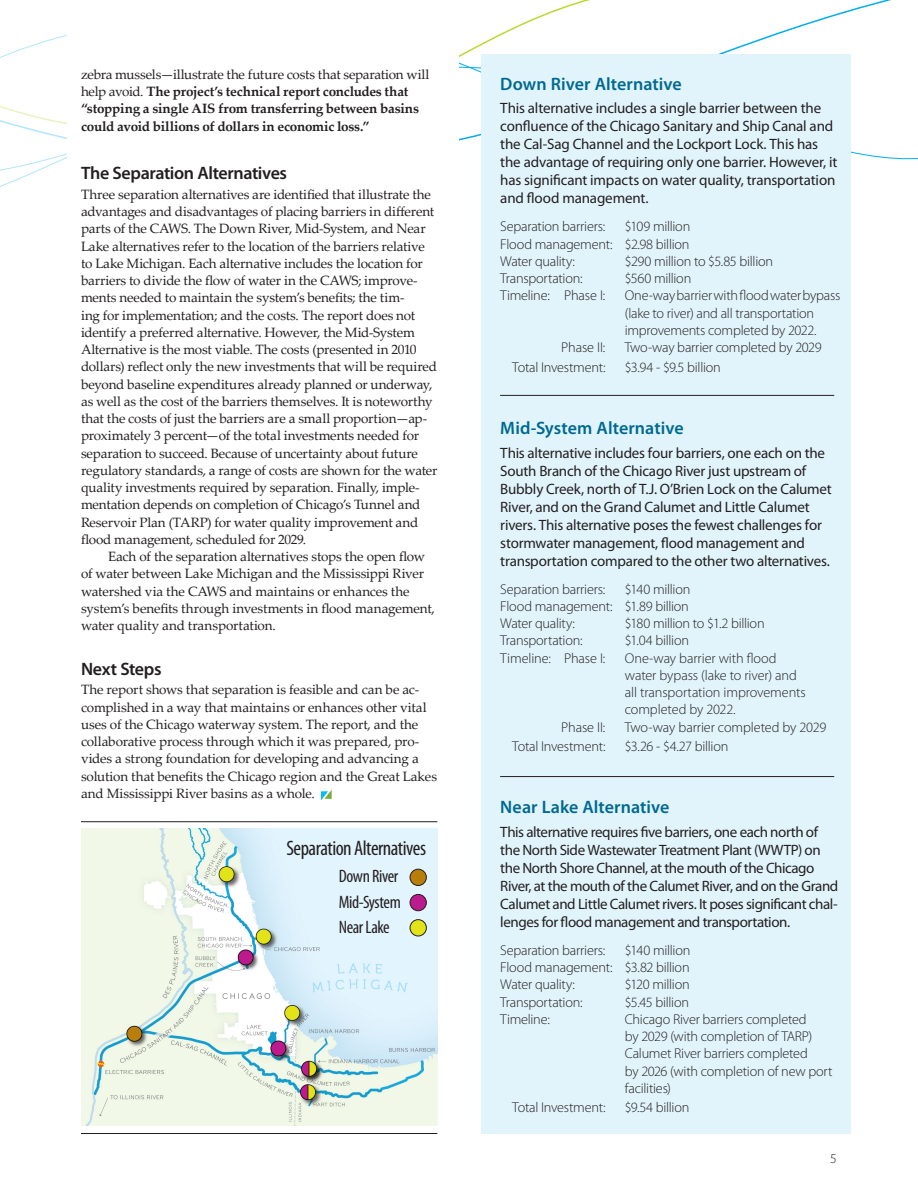
<style>
.page{position:relative;width:918px;height:1188px;background:#fff}
.page>*{position:absolute;margin:0;border:0;box-sizing:border-box;transform-origin:0 0}
.CAWS_photo_caption_P{font:condensed 21px "Myriad Pro";letter-spacing:-.025em;color:#231f20}
.CAWS_bodyHead_12pt_S{font:600 18px "Myriad Pro";letter-spacing:.005em;color:#006991}
.CAWS_bodyHead_12pt_S-2{font:600 18px "Myriad Pro";letter-spacing:-.02em;color:#231f20}
.CAWS_photo_caption_P-2{font:condensed 18px "Myriad Pro";letter-spacing:-.025em;color:#231f20}
.CAWS_body_Myriad_Pro{font:15px/18px "Myriad Pro";letter-spacing:-.015em;color:#231f20}
.CAWS_body_Myriad_Pro-2{font:300 14.25px/17.2px "Myriad Pro";letter-spacing:-.015em;color:#231f20}
.CAWS_body_Palatino{font:13.5px/17.2px "Palatino Linotype";letter-spacing:-.015em;color:#231f20}
.CAWS_body_Palatino-2{font:700 13.5px/17.2px "Palatino Linotype";letter-spacing:-.015em;color:#231f20}
.CAWS_body_Myriad_Pro-3{font:300 13.5px "Myriad Pro";color:#231f20}
.s1{font-weight:400}
</style>
<div class="page">
<svg style="left:459px;top:0;width:459px;height:247px"></svg>
<div style="left:481px;top:54px;width:369px;height:1080px;background:#e1f4fc"></div>
<hr style="left:500px;top:395px;width:334px;height:1px;background:#231f20">
<hr style="left:500px;top:776px;width:334px;height:1px;background:#231f20">
<svg style="left:321px;top:790px;width:11px;height:10px"></svg>
<img style="left:81px;top:829px;width:356px;height:297px">
<div style="left:410px;top:869px;width:16px;height:17px;background:#b87d0a;border-radius:50%"></div>
<div style="left:410px;top:869px;width:17px;height:17px;border:1px solid #231f20;border-radius:50%"></div>
<div style="left:410px;top:920px;width:16px;height:16px;background:#e2e318;border-radius:50%"></div>
<div style="left:410px;top:919px;width:17px;height:17px;border:1px solid #231f20;border-radius:50%"></div>
<div style="left:410px;top:894px;width:16px;height:17px;background:#bc1b8d;border-radius:50%"></div>
<div style="left:410px;top:894px;width:17px;height:17px;border:1px solid #231f20;border-radius:50%"></div>
<hr style="left:81px;top:821px;width:356px;height:1px;background:#231f20">
<hr style="left:81px;top:1133px;width:356px;height:1px;background:#231f20">
<p class="CAWS_body_Palatino-2" style="left:81px;top:65px;width:350px"><span class="s1">zebra mussels—illustrate the future costs that separation will help avoid.</span> The project’s technical report concludes that “stopping a single AIS from transferring between basins could avoid billions of dollars in economic loss.”</p>
<p class="CAWS_bodyHead_12pt_S-2" style="left:81px;top:162px;width:208px">The Separation Alternatives</p>
<p class="CAWS_body_Palatino" style="left:81px;top:185px;width:358px">Three separation alternatives are identified that illustrate the advantages and disadvantages of placing barriers in different parts of the CAWS. The Down River, Mid-System, and Near Lake alternatives refer to the location of the barriers relative to Lake Michigan. Each alternative includes the location for barriers to divide the flow of water in the CAWS; improve&shy;ments needed to maintain the system’s benefits; the tim-<br>ing for implementation; and the costs. The report does not identify a preferred alternative. However, the Mid-System Alternative is the most viable. The costs (presented in 2010 dollars) reflect only the new investments that will be required beyond baseline expenditures already planned or underway, as well as the cost of the barriers themselves. It is noteworthy that the costs of just the barriers are a small proportion—ap&shy;proximately 3 percent—of the total investments needed for separation to succeed. Because of uncertainty about future regulatory standards, a range of costs are shown for the water quality investments required by separation. Finally, imple&shy;mentation depends on completion of Chicago’s Tunnel and Reservoir Plan (TARP) for water quality improvement and flood management, scheduled for 2029.</p>
<p class="CAWS_body_Palatino" style="left:81px;top:547px;width:355px;text-indent:27px">Each of the separation alternatives stops the open flow of water between Lake Michigan and the Mississippi River watershed via the CAWS and maintains or enhances the system’s benefits through investments in flood management, water quality and transportation.</p>
<p class="CAWS_bodyHead_12pt_S-2" style="left:81px;top:658px;width:82px">Next Steps</p>
<p class="CAWS_body_Palatino" style="left:81px;top:681px;width:358px">The report shows that separation is feasible and can be ac&shy;complished in a way that maintains or enhances other vital uses of the Chicago waterway system. The report, and the collaborative process through which it was prepared, pro&shy;vides a strong foundation for developing and advancing a solution that benefits the Chicago region and the Great Lakes and Mississippi River basins as a whole.</p>
<p class="CAWS_photo_caption_P" style="left:286px;top:836px;width:141px">Separation Alternatives</p>
<p class="CAWS_photo_caption_P-2" style="left:339px;top:865px;width:61px">Down River</p>
<p class="CAWS_photo_caption_P-2" style="left:339px;top:891px;width:63px">Mid-System</p>
<p class="CAWS_photo_caption_P-2" style="left:339px;top:916px;width:52px">Near Lake</p>
<p class="CAWS_bodyHead_12pt_S" style="left:500px;top:73px;width:183px">Down River Alternative</p>
<p class="CAWS_body_Myriad_Pro" style="left:500px;top:99px;width:339px">This alternative includes a single barrier between the confluence of the Chicago Sanitary and Ship Canal and the Cal-Sag Channel and the Lockport Lock. This has the advantage of requiring only one barrier. However, it has significant impacts on water quality, transportation and flood management.</p>
<p class="CAWS_body_Myriad_Pro-2" style="left:500px;top:218px;width:106px">Separation barriers:</p>
<p class="CAWS_body_Myriad_Pro-2" style="left:625px;top:218px;width:67px">$109 million</p>
<p class="CAWS_body_Myriad_Pro-2" style="left:500px;top:236px;width:191px">Flood management: $2.98 billion</p>
<p class="CAWS_body_Myriad_Pro-2" style="left:500px;top:253px;width:76px">Water quality:</p>
<p class="CAWS_body_Myriad_Pro-2" style="left:625px;top:253px;width:150px">$290 million to $5.85 billion</p>
<p class="CAWS_body_Myriad_Pro-2" style="left:500px;top:270px;width:84px">Transportation:</p>
<p class="CAWS_body_Myriad_Pro-2" style="left:625px;top:270px;width:68px">$560 million</p>
<p class="CAWS_body_Myriad_Pro-2" style="left:500px;top:287px;width:107px">Timeline: Phase I:</p>
<p class="CAWS_body_Myriad_Pro-2" style="left:625px;top:287px;width:217px">One-way barrier with flood water bypass (lake to river) and all transportation improvements completed by 2022.</p>
<p class="CAWS_body_Myriad_Pro-2" style="left:561px;top:339px;width:46px">Phase II:</p>
<p class="CAWS_body_Myriad_Pro-2" style="left:625px;top:339px;width:198px">Two-way barrier completed by 2029</p>
<p class="CAWS_body_Myriad_Pro-2" style="left:512px;top:359px;width:95px">Total Investment:</p>
<p class="CAWS_body_Myriad_Pro-2" style="left:625px;top:359px;width:98px">$3.94 - $9.5 billion</p>
<p class="CAWS_bodyHead_12pt_S" style="left:500px;top:417px;width:185px">Mid-System Alternative</p>
<p class="CAWS_body_Myriad_Pro" style="left:500px;top:443px;width:333px">This alternative includes four barriers, one each on the South Branch of the Chicago River just upstream of Bubbly Creek, north of T.J. O’Brien Lock on the Calumet River, and on the Grand Calumet and Little Calumet rivers. This alternative poses the fewest challenges for stormwater management, flood management and transportation compared to the other two alternatives.</p>
<p class="CAWS_body_Myriad_Pro-2" style="left:500px;top:581px;width:106px">Separation barriers:</p>
<p class="CAWS_body_Myriad_Pro-2" style="left:625px;top:581px;width:67px">$140 million</p>
<p class="CAWS_body_Myriad_Pro-2" style="left:500px;top:598px;width:190px">Flood management: $1.89 billion</p>
<p class="CAWS_body_Myriad_Pro-2" style="left:500px;top:615px;width:76px">Water quality:</p>
<p class="CAWS_body_Myriad_Pro-2" style="left:625px;top:615px;width:141px">$180 million to $1.2 billion</p>
<p class="CAWS_body_Myriad_Pro-2" style="left:500px;top:632px;width:84px">Transportation:</p>
<p class="CAWS_body_Myriad_Pro-2" style="left:625px;top:632px;width:66px">$1.04 billion</p>
<p class="CAWS_body_Myriad_Pro-2" style="left:500px;top:650px;width:107px">Timeline: Phase I:</p>
<p class="CAWS_body_Myriad_Pro-2" style="left:625px;top:650px;width:183px">One-way barrier with flood water bypass (lake to river) and all transportation improvements completed by 2022.</p>
<p class="CAWS_body_Myriad_Pro-2" style="left:561px;top:719px;width:46px">Phase II:</p>
<p class="CAWS_body_Myriad_Pro-2" style="left:625px;top:719px;width:203px">Two-way barrier completed by 2029</p>
<p class="CAWS_body_Myriad_Pro-2" style="left:512px;top:738px;width:95px">Total Investment:</p>
<p class="CAWS_body_Myriad_Pro-2" style="left:625px;top:738px;width:105px">$3.26 - $4.27 billion</p>
<p class="CAWS_bodyHead_12pt_S" style="left:500px;top:796px;width:171px">Near Lake Alternative</p>
<p class="CAWS_body_Myriad_Pro" style="left:500px;top:822px;width:340px">This alternative requires five barriers, one each north of the North Side Wastewater Treatment Plant (WWTP) on the North Shore Channel, at the mouth of the Chicago River, at the mouth of the Calumet River, and on the Grand Calumet and Little Calumet rivers. It poses significant chal&shy;lenges for flood management and transportation.</p>
<p class="CAWS_body_Myriad_Pro-2" style="left:500px;top:942px;width:106px">Separation barriers:</p>
<p class="CAWS_body_Myriad_Pro-2" style="left:625px;top:942px;width:67px">$140 million</p>
<p class="CAWS_body_Myriad_Pro-2" style="left:500px;top:959px;width:191px">Flood management: $3.82 billion</p>
<p class="CAWS_body_Myriad_Pro-2" style="left:500px;top:976px;width:76px">Water quality:</p>
<p class="CAWS_body_Myriad_Pro-2" style="left:625px;top:976px;width:66px">$120 million</p>
<p class="CAWS_body_Myriad_Pro-2" style="left:500px;top:993px;width:84px">Transportation:</p>
<p class="CAWS_body_Myriad_Pro-2" style="left:625px;top:993px;width:66px">$5.45 billion</p>
<p class="CAWS_body_Myriad_Pro-2" style="left:500px;top:1011px;width:51px">Timeline:</p>
<p class="CAWS_body_Myriad_Pro-2" style="left:625px;top:1011px;width:189px">Chicago River barriers completed by 2029 (with completion of TARP)</p>
<p class="CAWS_body_Myriad_Pro-2" style="left:625px;top:1045px;width:209px">Calumet River barriers completed<br>by 2026 (with completion of new port facilities)</p>
<p class="CAWS_body_Myriad_Pro-2" style="left:512px;top:1099px;width:95px">Total Investment:</p>
<p class="CAWS_body_Myriad_Pro-2" style="left:625px;top:1099px;width:66px">$9.54 billion</p>
<p class="CAWS_body_Myriad_Pro-3" style="left:830px;top:1151px;width:8px">5</p>
</div>
